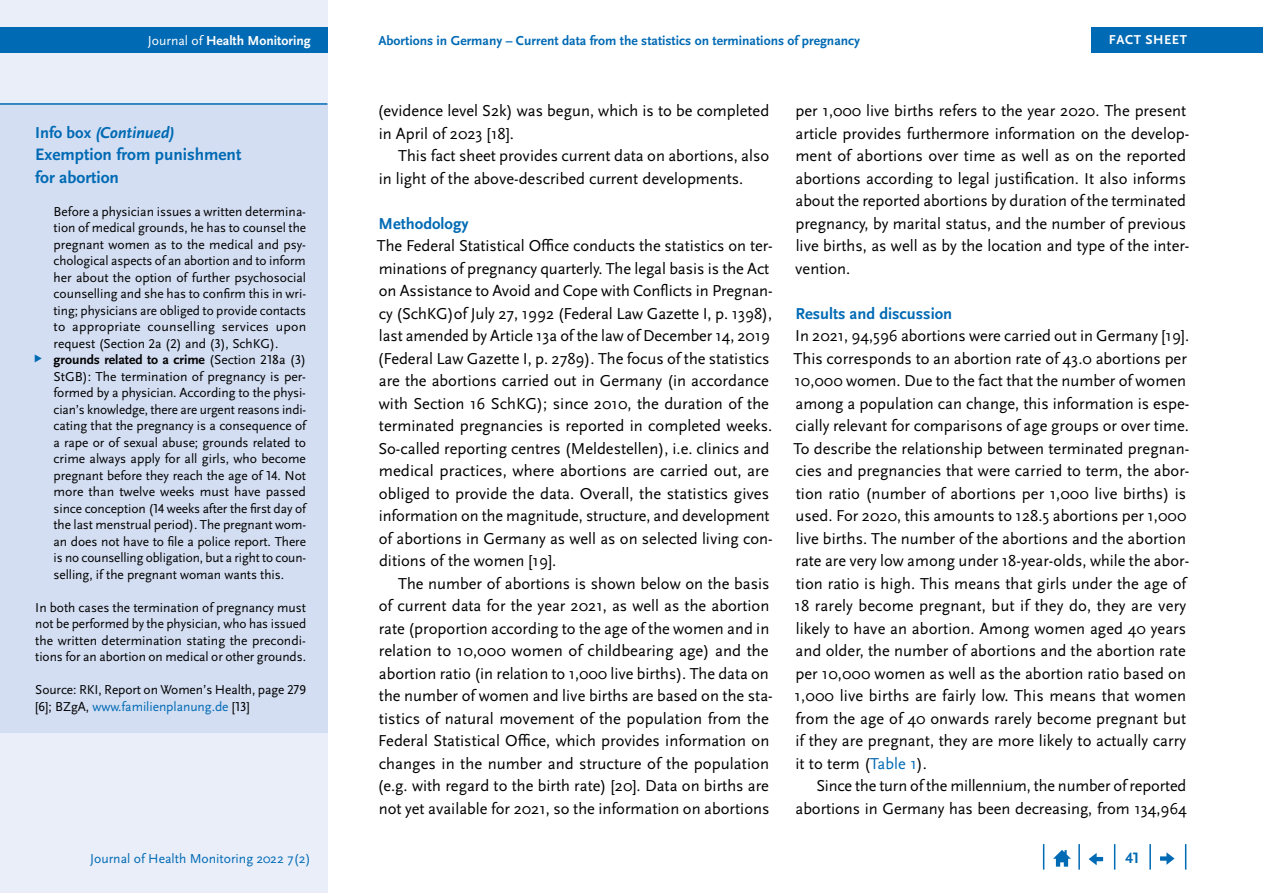
<style>
.page{position:relative;width:1263px;height:893px;background:#fff}
.page>*{position:absolute;margin:0;border:0;box-sizing:border-box;transform-origin:0 0}
.t1{font:700 17.25px/22.5px "Scala Sans Pro";color:#006ab4}
.t2{font:16.5px/22.5px "Scala Sans Pro";color:#000}
.t3{font:700 16.5px "Scala Sans Pro";color:#006ab4}
.t4{font:italic 700 16.5px "Scala Sans Pro";letter-spacing:-.01em;color:#006ab4}
.t5{font:700 15.75px "Scala Sans Pro";color:#006ab4}
.t6{font:700 13.65px "Scala Sans Pro";color:#006ab4}
.t7{font:13.65px "Scala Sans Pro";color:#006ab4}
.t8{font:700 13.65px "Scala Sans Pro";color:#fff}
.t9{font:13.5px/16.5px "Scala Sans Pro";letter-spacing:-.005em;color:#000}
.t10{font:700 13.5px "Scala Sans Pro";letter-spacing:.04em;color:#fff}
.s1{font-weight:400}
.s2{font-style:normal}
.s3{font-weight:700}
.s4{color:#006ab4}
</style>
<div class="page">
<div style="left:0;top:0;width:327px;height:893px;background:#eaeef9"></div>
<div style="left:0;top:28px;width:327px;height:25px;background:#006ab4"></div>
<svg style="left:1185px;top:844px;width:1px;height:26px"></svg>
<hr style="left:1149px;top:844px;width:2px;height:26px;background:#006ab4">
<svg style="left:1114px;top:844px;width:1px;height:26px"></svg>
<hr style="left:1078px;top:844px;width:2px;height:26px;background:#006ab4">
<svg style="left:1043px;top:844px;width:1px;height:26px"></svg>
<svg style="left:1053px;top:850px;width:18px;height:17px"></svg>
<svg style="left:1089px;top:853px;width:14px;height:12px"></svg>
<svg style="left:1160px;top:852px;width:14px;height:13px"></svg>
<div style="left:1091px;top:28px;width:172px;height:25px;background:#006ab4"></div>
<div style="left:0;top:104px;width:327px;height:628px;background:#d3def2"></div>
<hr style="left:0;top:103px;width:327px;height:2px;background:#006ab4">
<p class="t8" style="left:148px;top:33px;width:164px"><span class="s1">Journal of</span> Health Monitoring</p>
<p class="t6" style="left:378px;top:33px;width:483px">Abortions in Germany – Current data from the statistics on terminations of pregnancy</p>
<p class="t10" style="left:1109px;top:32px;width:80px">FACT SHEET</p>
<p class="t4" style="left:35px;top:122px;width:141px"><span class="s2">Info box</span> (Continued)</p>
<p class="t1" style="left:35px;top:143px;width:208px">Exemption from punishment for abortion</p>
<p class="t9" style="left:54px;top:203px;width:254px">Before a physician issues a written determina&shy;tion of medical grounds, he has to counsel the pregnant women as to the medical and psy&shy;chological aspects of an abortion and to inform her about the option of further psychosocial counselling and she has to confirm this in wri&shy;ting; physicians are obliged to provide contacts to appropriate counselling services upon request (Section 2a (2) and (3), SchKG). <span class="s3">grounds related to a crime</span> (Section 218a (3)<br>StGB): The termination of pregnancy is per&shy;formed by a physician. According to the physi&shy;cian’s knowledge, there are urgent reasons indi&shy;cating that the pregnancy is a consequence of a rape or of sexual abuse; grounds related to crime always apply for all girls, who become pregnant before they reach the age of 14. Not more than twelve weeks must have passed since conception (14 weeks after the first day of the last menstrual period). The pregnant wom&shy;an does not have to file a police report. There is no counselling obligation, but a right to coun&shy;selling, if the pregnant woman wants this.</p>
<p class="t9" style="left:35px;top:599px;width:272px;text-align:justify">In both cases the termination of pregnancy must not be performed by the physician, who has issued the written determination stating the precondi&shy;tions for an abortion on medical or other grounds.</p>
<p class="t9" style="left:35px;top:681px;width:272px">Source: RKI, Report on Women’s Health, page 279 [6]; BZgA, <span class="s4">www.familienplanung.de</span> [13]</p>
<p class="t7" style="left:90px;top:850px;width:222px">Journal of Health Monitoring 2022 7(2)</p>
<p class="t2" style="left:377px;top:99px;width:393px">(evidence level S2k) was begun, which is to be completed in April of 2023 [18].</p>
<p class="t2" style="left:379px;top:144px;width:392px;text-indent:19px">This fact sheet provides current data on abortions, also in light of the above-described current developments.</p>
<p class="t3" style="left:378px;top:213px;width:92px">Methodology</p>
<p class="t2" style="left:377px;top:234px;width:397px">The Federal Statistical Office conducts the statistics on ter&shy;minations of pregnancy quarterly. The legal basis is the Act on Assistance to Avoid and Cope with Conflicts in Pregnan&shy;cy (SchKG)of July 27, 1992 (Federal Law Gazette I, p. 1398), last amended by Article 13a of the law of December 14, 2019 (Federal Law Gazette I, p. 2789). The focus of the statistics are the abortions carried out in Germany (in accordance with Section 16 SchKG); since 2010, the duration of the terminated pregnancies is reported in completed weeks.<br>So-called reporting centres (Meldestellen), i.e. clinics and medical practices, where abortions are carried out, are obliged to provide the data. Overall, the statistics gives information on the magnitude, structure, and development of abortions in Germany as well as on selected living con&shy;ditions of the women [19].</p>
<p class="t2" style="left:377px;top:572px;width:397px;text-indent:21px">The number of abortions is shown below on the basis of current data for the year 2021, as well as the abortion rate (proportion according to the age of the women and in relation to 10,000 women of childbearing age) and the abortion ratio (in relation to 1,000 live births). The data on the number of women and live births are based on the sta&shy;tistics of natural movement of the population from the Federal Statistical Office, which provides information on changes in the number and structure of the population (e.g. with regard to the birth rate) [20]. Data on births are not yet available for 2021, so the information on abortions</p>
<p class="t2" style="left:795px;top:99px;width:396px">per 1,000 live births refers to the year 2020. The present article provides furthermore information on the develop&shy;ment of abortions over time as well as on the reported abortions according to legal justification. It also informs about the reported abortions by duration of the terminated pregnancy, by marital status, and the number of previous live births, as well as by the location and type of the inter&shy;vention.</p>
<p class="t3" style="left:795px;top:303px;width:158px">Results and discussion</p>
<p class="t2" style="left:794px;top:324px;width:397px">In 2021, 94,596 abortions were carried out in Germany [19].<br>This corresponds to an abortion rate of 43.0 abortions per 10,000 women. Due to the fact that the number of women among a population can change, this information is espe&shy;cially relevant for comparisons of age groups or over time.<br>To describe the relationship between terminated pregnan&shy;cies and pregnancies that were carried to term, the abor&shy;tion ratio (number of abortions per 1,000 live births) is used. For 2020, this amounts to 128.5 abortions per 1,000 live births. The number of the abortions and the abortion rate are very low among under 18-year-olds, while the abor&shy;tion ratio is high. This means that girls under the age of 18 rarely become pregnant, but if they do, they are very likely to have an abortion. Among women aged 40 years and older, the number of abortions and the abortion rate per 10,000 women as well as the abortion ratio based on 1,000 live births are fairly low. This means that women from the age of 40 onwards rarely become pregnant but if they are pregnant, they are more likely to actually carry it to term (<span class="s4">Table 1</span>).</p>
<p class="t2" style="left:796px;top:774px;width:392px;text-align:right">Since the turn of the millennium, the number of reported abortions in Germany has been decreasing, from 134,964</p>
<p class="t5" style="left:1125px;top:849px;width:15px">41</p>
</div>
